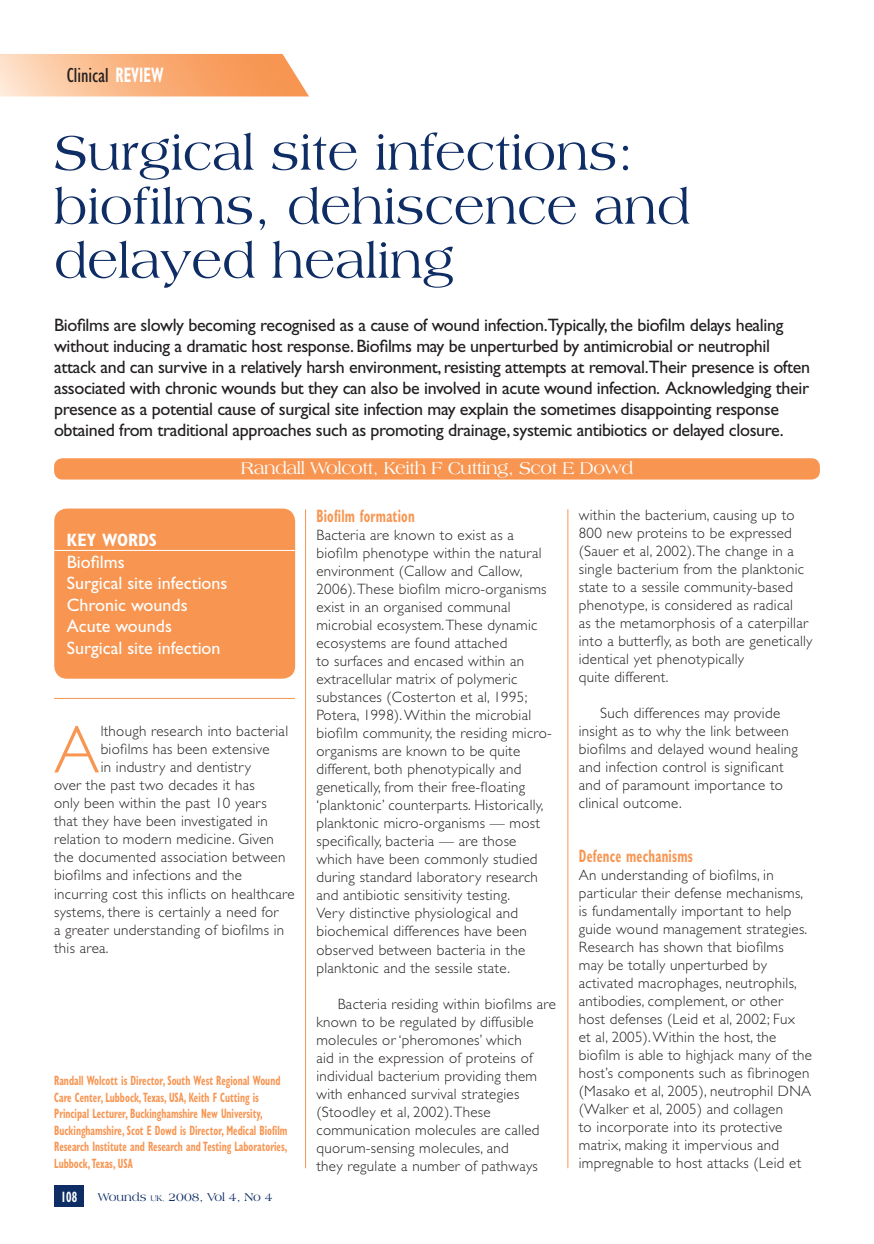
<style>
.page{position:relative;width:874px;height:1244px;background:#fff}
.page>*{position:absolute;margin:0;border:0;box-sizing:border-box;transform-origin:0 0}
.t1{font:300 67.8px "Gill Sans";color:#f79551}
.t2{font:51px/54px "Americana BT";color:#0f2d65}
.t3{font:condensed 21px "Gill Sans";color:#231f20}
.t4{font:18px/21px "Gill Sans";letter-spacing:-.02em;color:#231f20}
.t5{font:18px/21.6px "Gill Sans";color:#fff}
.t6{font:18px "Americana BT";letter-spacing:-.02em;color:#fff}
.t7{font:700 condensed 18px "Gill Sans";letter-spacing:.02em;color:#f79551;scale:.7 1}
.t8{font:700 condensed 18px "Gill Sans";color:#fff}
.t9{font:300 15px/18px "Gill Sans";letter-spacing:.02em;color:#231f20}
.t10{font:700 condensed 15px "Gill Sans";color:#fff;scale:.7 1}
.t11{font:700 condensed 13.5px/16.5px "Gill Sans";color:#f79551;scale:.7 1}
.t12{font:12px "Americana BT";color:#0f2d65}
.s1{font-weight:700;color:#fff}
.s2{font-size:8.4px}
.s3{font-size:7.5px}
</style>
<div class="page">
<div style="left:54px;top:1185px;width:30px;height:21px;background:#0f2d65"></div>
<svg style="left:0;top:54px;width:309px;height:42px;background:#fab686"></svg>
<div style="left:54px;top:458px;width:765px;height:21px;background:#f79551"></div>
<div style="left:54px;top:508px;width:241px;height:170px;background:#f79551"></div>
<hr style="left:54px;top:550px;width:241px;height:1px;background:#fff">
<hr style="left:54px;top:698px;width:241px;height:1px;background:#f79551">
<hr style="left:305px;top:509px;width:1px;height:659px;background:#f79551">
<hr style="left:567px;top:509px;width:1px;height:659px;background:#f79551">
<h3 class="t3" style="left:67px;top:64px;width:98px">Clinical <span class="s1">REVIEW</span></h3>
<h2 class="t2" style="left:54px;top:125px;width:637px">Surgical site infections: biofilms, dehiscence and delayed healing</h2>
<p class="t4" style="left:54px;top:315px;width:757px">Biofilms are slowly becoming recognised as a cause of wound infection.Typically, the biofilm delays healing without inducing a dramatic host response. Biofilms may be unperturbed by antimicrobial or neutrophil attack and can survive in a relatively harsh environment, resisting attempts at removal.Their presence is often associated with chronic wounds but they can also be involved in acute wound infection. Acknowledging their presence as a potential cause of surgical site infection may explain the sometimes disappointing response obtained from traditional approaches such as promoting drainage, systemic antibiotics or delayed closure.</p>
<p class="t6" style="left:241px;top:457px;width:394px">Randall Wolcott, Keith F Cutting, Scot E Dowd</p>
<p class="t8" style="left:67px;top:529px;width:92px">KEY WORDS</p>
<p class="t5" style="left:67px;top:550px;width:162px">Biofilms<br>Surgical site infections<br>Chronic wounds<br>Acute wounds<br>Surgical site infection</p>
<h1 class="t1" style="left:54px;top:711px;width:47px">A</h1>
<p class="t9" style="left:101px;top:722px;width:189px">lthough research into bacterial</p>
<p class="t9" style="left:101px;top:740px;width:170px">biofilms has been extensive</p>
<p class="t9" style="left:101px;top:758px;width:152px">in industry and dentistry</p>
<p class="t9" style="left:54px;top:776px;width:202px">over the past two decades it has</p>
<p class="t9" style="left:54px;top:794px;width:214px">only been within the past 10 years</p>
<p class="t9" style="left:54px;top:812px;width:215px">that they have been investigated in</p>
<p class="t9" style="left:54px;top:830px;width:221px">relation to modern medicine. Given</p>
<p class="t9" style="left:54px;top:848px;width:233px">the documented association between</p>
<p class="t9" style="left:54px;top:866px;width:189px">biofilms and infections and the</p>
<p class="t9" style="left:54px;top:884px;width:242px">incurring cost this inflicts on healthcare</p>
<p class="t9" style="left:54px;top:902px;width:226px">systems, there is certainly a need for</p>
<p class="t9" style="left:54px;top:920px;width:232px">a greater understanding of biofilms in</p>
<p class="t9" style="left:54px;top:938px;width:56px">this area.</p>
<p class="t11" style="left:54px;top:1072px;width:335px">Randall Wolcott is Director, South West Regional Wound Care Center, Lubbock, Texas, USA, Keith F Cutting is Principal Lecturer, Buckinghamshire New University, Buckinghamshire, Scot E Dowd is Director, Medical Biofilm Research Institute and Research and Testing Laboratories, Lubbock, Texas, USA</p>
<p class="t10" style="left:61px;top:1187px;width:25px">108</p>
<p class="t12" style="left:98px;top:1189px;width:176px">Wounds <span class="s2">UK</span><span class="s3">,</span> 2008, Vol 4, No 4</p>
<p class="t7" style="left:316px;top:505px;width:142px">Biofilm formation</p>
<p class="t9" style="left:316px;top:526px;width:237px">Bacteria are known to exist as a biofilm phenotype within the natural environment (Callow and Callow, 2006). These biofilm micro-organisms exist in an organised communal microbial ecosystem. These dynamic ecosystems are found attached<br>to surfaces and encased within an extracellular matrix of polymeric substances (Costerton et al, 1995; Potera, 1998). Within the microbial biofilm community, the residing micro&shy;organisms are known to be quite different, both phenotypically and genetically, from their free-floating ‘planktonic’ counterparts. Historically, planktonic micro-organisms — most specifically, bacteria — are those which have been commonly studied during standard laboratory research and antibiotic sensitivity testing.<br>Very distinctive physiological and biochemical differences have been observed between bacteria in the planktonic and the sessile state.</p>
<p class="t9" style="left:316px;top:994px;width:241px;text-indent:21px">Bacteria residing within biofilms are known to be regulated by diffusible molecules or ‘pheromones’ which<br>aid in the expression of proteins of individual bacterium providing them with enhanced survival strategies (Stoodley et al, 2002). These communication molecules are called quorum-sensing molecules, and<br>they regulate a number of pathways</p>
<p class="t9" style="left:578px;top:506px;width:235px">within the bacterium, causing up to 800 new proteins to be expressed (Sauer et al, 2002). The change in a single bacterium from the planktonic state to a sessile community-based phenotype, is considered as radical<br>as the metamorphosis of a caterpillar into a butterfly, as both are genetically identical yet phenotypically<br>quite different.</p>
<p class="t9" style="left:578px;top:704px;width:221px;text-indent:21px">Such differences may provide insight as to why the link between biofilms and delayed wound healing and infection control is significant and of paramount importance to clinical outcome.</p>
<p class="t7" style="left:578px;top:845px;width:164px">Defence mechanisms</p>
<p class="t9" style="left:578px;top:866px;width:235px">An understanding of biofilms, in particular their defense mechanisms, is fundamentally important to help guide wound management strategies.<br>Research has shown that biofilms may be totally unperturbed by activated macrophages, neutrophils, antibodies, complement, or other host defenses (Leid et al, 2002; Fux<br>et al, 2005). Within the host, the biofilm is able to highjack many of the host’s components such as fibrinogen (Masako et al, 2005), neutrophil DNA (Walker et al, 2005) and collagen<br>to incorporate into its protective matrix, making it impervious and impregnable to host attacks (Leid et</p>
</div>
